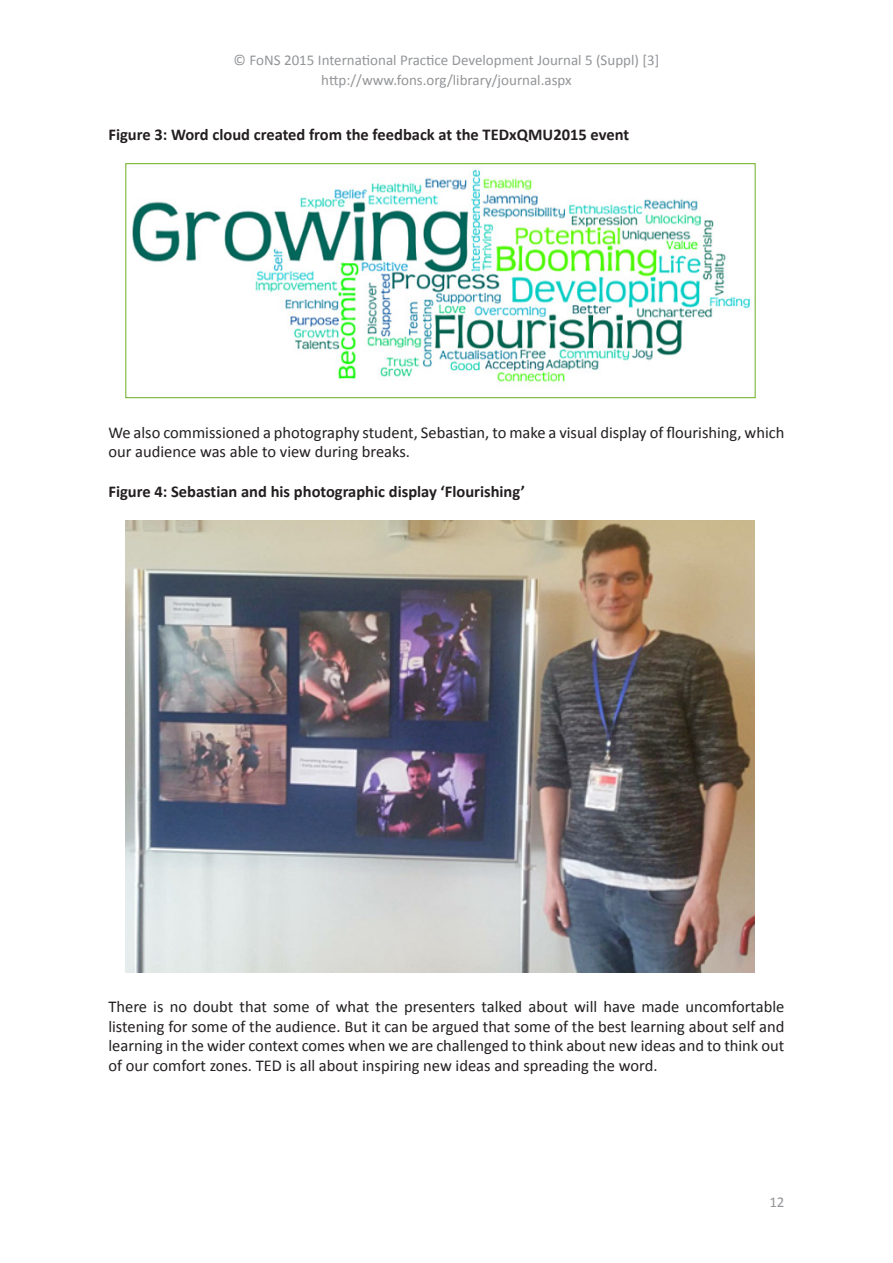
<style>
.page{position:relative;width:893px;height:1263px;background:#fff}
.page>*{position:absolute;margin:0;border:0;box-sizing:border-box;transform-origin:0 0}
.Body{font:16.5px/19.8px "Calibri";color:#231f20}
.Xhead_1{font:700 16.5px "Calibri";color:#231f20}
.t1{font:15px/19.8px "Calibri";color:#939598;text-align:center}
</style>
<div class="page">
<img style="left:132px;top:169px;width:618px;height:218px">
<div style="left:125px;top:163px;width:630px;height:235px;border:1px solid #6bae23"></div>
<img style="left:125px;top:520px;width:630px;height:452px">
<p class="t1" style="left:234px;top:50px;width:427px">© FoNS 2015 International Practice Development Journal 5 (Suppl) [3] http://www.fons.org/library/journal.aspx</p>
<p class="Xhead_1" style="left:108px;top:124px;width:522px">Figure 3: Word cloud created from the feedback at the TEDxQMU2015 event</p>
<p class="Body" style="left:108px;top:422px;width:677px">We also commissioned a photography student, Sebastian, to make a visual display of flourishing, which our audience was able to view during breaks.</p>
<p class="Xhead_1" style="left:108px;top:481px;width:418px">Figure 4: Sebastian and his photographic display ‘Flourishing’</p>
<p class="Body" style="left:108px;top:996px;width:678px;text-align:justify">There is no doubt that some of what the presenters talked about will have made uncomfortable listening for some of the audience. But it can be argued that some of the best learning about self and learning in the wider context comes when we are challenged to think about new ideas and to think out of our comfort zones. TED is all about inspiring new ideas and spreading the word.</p>
<p class="t1" style="left:769px;top:1192px;width:17px">12</p>
</div>
